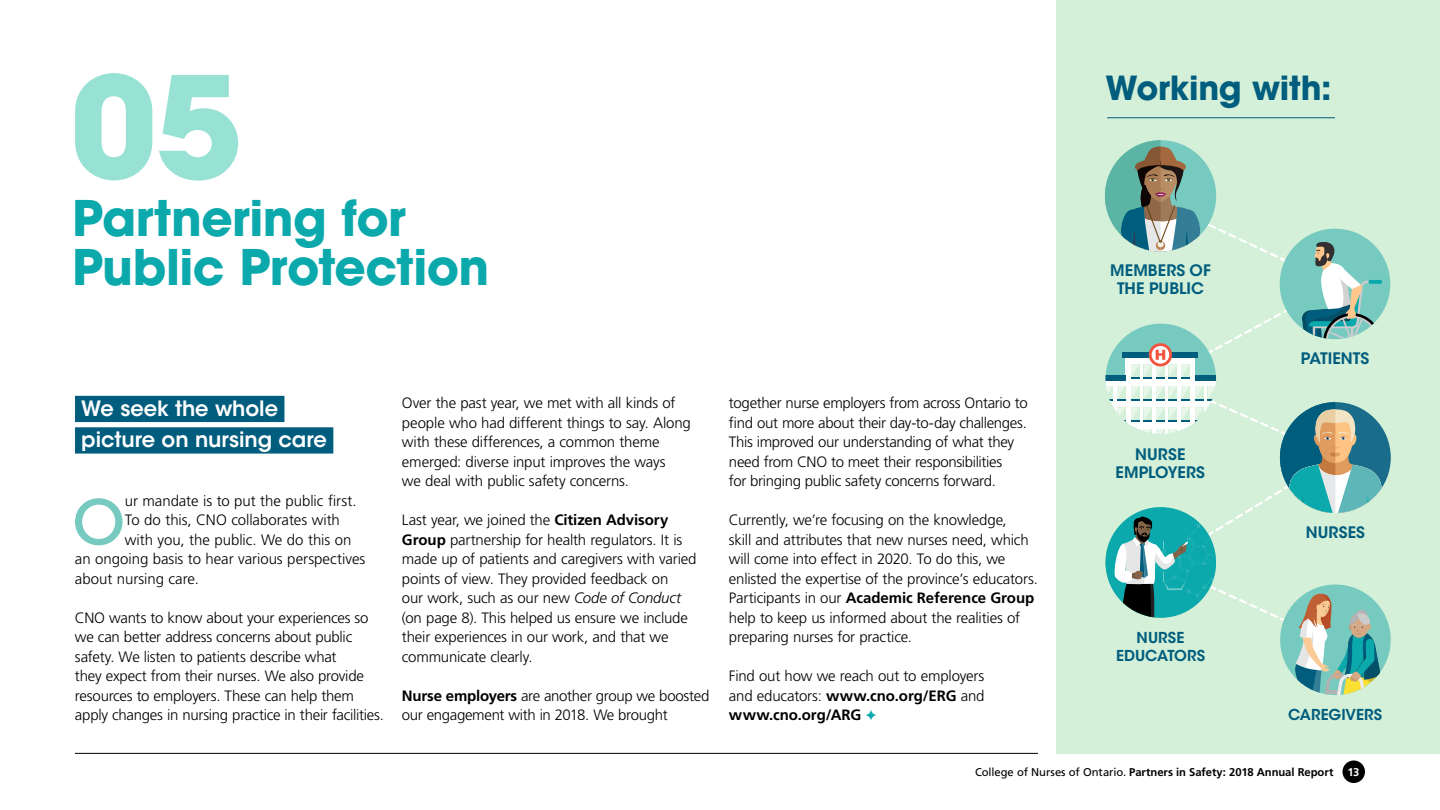
<style>
.page{position:relative;width:1440px;height:810px;background:#fff}
.page>*{position:absolute;margin:0;border:0;box-sizing:border-box;transform-origin:0 0}
.t1{font:700 139.88px "ITC Avant Garde Pro";color:#98e2d5}
.t2{font:500 61.35px "ITC Avant Garde Std";color:#76cabf}
.t3{font:700 48.75px/49.1px "ITC Avant Garde Pro";letter-spacing:-.01em;color:#0ca9ac}
.t4{font:700 33px "ITC Avant Garde Pro";letter-spacing:-.01em;color:#005d7d}
.t5{font:600 21px/31.5px "ITC Avant Garde Std";letter-spacing:-.005em;color:#fff}
.t6{font:600 15.75px/18px "ITC Avant Garde Std";letter-spacing:.005em;color:#005d7d;text-align:center}
.t7{font:300 15px/19.5px "Frutiger LT Std";letter-spacing:-.015em;color:#000}
.t8{font:600 15px/18px "ITC Avant Garde Std";color:#005d7d;text-align:center}
.t9{font:700 11.25px "Frutiger LT Std";letter-spacing:-.005em;color:#000}
.s1{font-weight:700}
.s2{font-style:italic}
.s3{color:#0ca9ac}
.s4{font-weight:400}
.s5{color:#fff}
</style>
<div class="page">
<div style="left:1056px;top:0;width:384px;height:753px;background:#d4f0d8"></div>
<div style="left:1342px;top:760px;width:23px;height:23px;background:#000;border-radius:50%"></div>
<hr style="left:75px;top:753px;width:963px;height:1px;background:#000">
<div style="left:75px;top:396px;width:209px;height:26px;background:#005d7d"></div>
<div style="left:75px;top:427px;width:258px;height:27px;background:#005d7d"></div>
<hr style="left:1107px;top:117px;width:228px;height:1px;background:#005d7d">
<svg style="left:1105px;top:140px;width:280px;height:555px"></svg>
<h1 class="t1" style="left:70px;top:33px;width:173px">05</h1>
<h3 class="t3" style="left:72px;top:193px;width:419px">Partnering for<br>Public Protection</h3>
<h3 class="t4" style="left:1106px;top:66px;width:228px">Working with:</h3>
<p class="t6" style="left:1110px;top:262px;width:102px">MEMBERS OF<br>THE PUBLIC</p>
<h3 class="t5" style="left:81px;top:392px;width:247px">We seek the whole picture on nursing care</h3>
<h2 class="t2" style="left:73px;top:484px;width:54px">O</h2>
<p class="t7" style="left:125px;top:491px;width:233px">ur mandate is to put the public first.</p>
<p class="t7" style="left:125px;top:510px;width:217px">To do this, CNO collaborates with</p>
<p class="t7" style="left:125px;top:530px;width:228px">with you, the public. We do this on</p>
<p class="t7" style="left:75px;top:549px;width:292px">an ongoing basis to hear various perspectives</p>
<p class="t7" style="left:75px;top:569px;width:125px">about nursing care.</p>
<p class="t7" style="left:75px;top:608px;width:311px">CNO wants to know about your experiences so we can better address concerns about public safety. We listen to patients describe what<br>they expect from their nurses. We also provide resources to employers. These can help them apply changes in nursing practice in their facilities.</p>
<p class="t7" style="left:402px;top:393px;width:290px">Over the past year, we met with all kinds of people who had different things to say. Along with these differences, a common theme emerged: diverse input improves the ways<br>we deal with public safety concerns.</p>
<p class="t7" style="left:402px;top:510px;width:296px">Last year, we joined the <span class="s1">Citizen Advisory Group</span> partnership for health regulators. It is made up of patients and caregivers with varied points of view. They provided feedback on<br>our work, such as our new <span class="s2">Code of Conduct </span>(on page 8). This helped us ensure we include their experiences in our work, and that we communicate clearly.</p>
<p class="t7" style="left:402px;top:686px;width:309px"><span class="s1">Nurse employers</span> are another group we boosted our engagement with in 2018. We brought</p>
<p class="t7" style="left:729px;top:393px;width:300px">together nurse employers from across Ontario to find out more about their day-to-day challenges.<br>This improved our understanding of what they need from CNO to meet their responsibilities<br>for bringing public safety concerns forward.</p>
<p class="t7" style="left:729px;top:510px;width:310px">Currently, we’re focusing on the knowledge,<br>skill and attributes that new nurses need, which will come into effect in 2020. To do this, we enlisted the expertise of the province’s educators.<br>Participants in our <span class="s1">Academic Reference Group </span>help to keep us informed about the realities of preparing nurses for practice.</p>
<p class="t7" style="left:729px;top:666px;width:257px;text-align:justify">Find out how we reach out to employers and educators: <span class="s1">www.cno.org/ERG</span> and <span class="s1">www.cno.org/ARG</span> <span class="s3">➔</span></p>
<p class="t6" style="left:1116px;top:445px;width:91px">NURSE<br>EMPLOYERS</p>
<p class="t8" style="left:1116px;top:629px;width:91px">NURSE<br>EDUCATORS</p>
<p class="t6" style="left:1301px;top:349px;width:70px">PATIENTS</p>
<p class="t6" style="left:1306px;top:523px;width:61px">NURSES</p>
<p class="t8" style="left:1288px;top:706px;width:96px">CAREGIVERS</p>
<p class="t9" style="left:975px;top:765px;width:386px"><span class="s4">College of Nurses of Ontario.</span> Partners in Safety: 2018 Annual Report <span class="s5">13</span></p>
</div>
